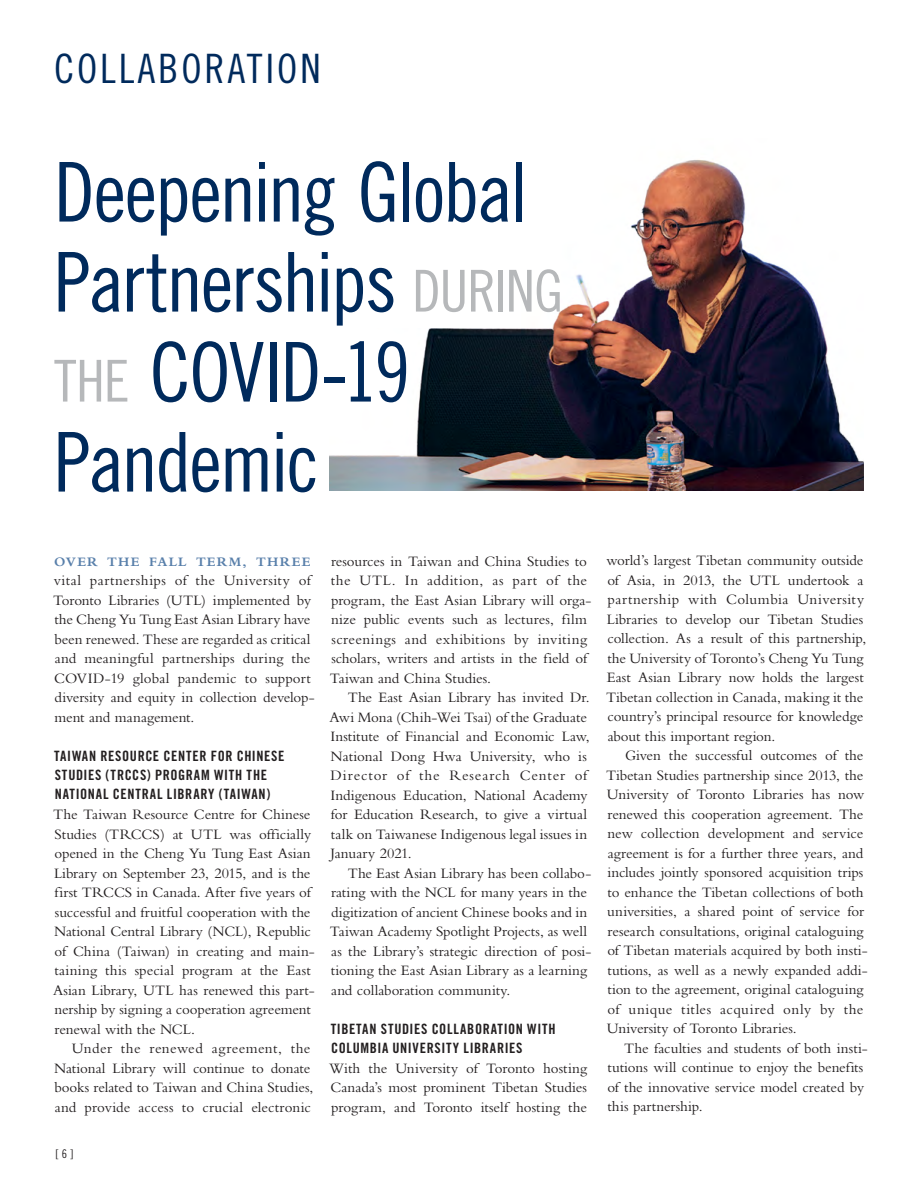
<style>
.page{position:relative;width:918px;height:1188px;background:#fff}
.page>*{position:absolute;margin:0;border:0;box-sizing:border-box;transform-origin:0 0}
.t1{font:82.5px/90px "Trade Gothic LT Std Cn 18";letter-spacing:-.03em;color:#002a5c}
.t2{font:40.5px "Trade Gothic LT Std Cn 18";letter-spacing:.07em;color:#002a5c}
.t3{font:15px/19.5px "Bembo";color:#231f20}
.t4{font:14.25px/19.5px "Trade Gothic LT Std Bd Cn 20";letter-spacing:.05em;color:#231f20}
.t5{font:700 13.5px "Bembo";letter-spacing:.09em;color:#587faa}
.t6{font:12px "Trade Gothic LT Std Cn 18";color:#231f20}
.s1{font-size:57.75px;color:#b6b8ba}
</style>
<div class="page">
<img style="left:330px;top:159px;width:534px;height:331px">
<h2 class="t2" style="left:54px;top:45px;width:268px">COLLABORATION</h2>
<h1 class="t1" style="left:54px;top:146px;width:510px">Deepening Global<br>Partnerships <span class="s1">DURING<br>THE</span> COVID-19<br>Pandemic</h1>
<p class="t5" style="left:54px;top:554px;width:258px">OVER THE FALL TERM, THREE</p>
<p class="t3" style="left:53px;top:570px;width:263px">vital partnerships of the University of Toronto Libraries (UTL) implemented by the Cheng Yu Tung East Asian Library have been renewed. These are regarded as critical and meaningful partnerships during the COVID-19 global pandemic to support diversity and equity in collection develop&shy;ment and management.</p>
<p class="t4" style="left:54px;top:746px;width:232px">TAIWAN RESOURCE CENTER FOR CHINESE<br>STUDIES (TRCCS) PROGRAM WITH THE<br>NATIONAL CENTRAL LIBRARY (TAIWAN)</p>
<p class="t3" style="left:53px;top:804px;width:263px">The Taiwan Resource Centre for Chinese Studies (TRCCS) at UTL was officially opened in the Cheng Yu Tung East Asian Library on September 23, 2015, and is the first TRCCS in Canada. After five years of successful and fruitful cooperation with the National Central Library (NCL), Republic of China (Taiwan) in creating and main&shy;taining this special program at the East Asian Library, UTL has renewed this part&shy;nership by signing a cooperation agreement renewal with the NCL.</p>
<p class="t3" style="left:54px;top:1038px;width:261px;text-indent:18px">Under the renewed agreement, the National Library will continue to donate books related to Taiwan and China Studies, and provide access to crucial electronic</p>
<p class="t6" style="left:56px;top:1147px;width:19px">[ 6 ]</p>
<p class="t3" style="left:330px;top:551px;width:263px">resources in Taiwan and China Studies to the UTL. In addition, as part of the program, the East Asian Library will orga&shy;nize public events such as lectures, film screenings and exhibitions by inviting scholars, writers and artists in the field of Taiwan and China Studies.</p>
<p class="t3" style="left:330px;top:687px;width:262px;text-indent:18px">The East Asian Library has invited Dr.<br>Awi Mona (Chih-Wei Tsai) of the Graduate Institute of Financial and Economic Law, National Dong Hwa University, who is Director of the Research Center of Indigenous Education, National Academy for Education Research, to give a virtual talk on Taiwanese Indigenous legal issues in January 2021.</p>
<p class="t3" style="left:330px;top:863px;width:263px;text-indent:18px">The East Asian Library has been collabo&shy;rating with the NCL for many years in the digitization of ancient Chinese books and in Taiwan Academy Spotlight Projects, as well as the Library’s strategic direction of posi&shy;tioning the East Asian Library as a learning and collaboration community.</p>
<p class="t4" style="left:331px;top:1019px;width:226px">TIBETAN STUDIES COLLABORATION WITH<br>COLUMBIA UNIVERSITY LIBRARIES</p>
<p class="t3" style="left:329px;top:1058px;width:259px;text-align:justify">With the University of Toronto hosting Canada’s most prominent Tibetan Studies program, and Toronto itself hosting the</p>
<p class="t3" style="left:606px;top:551px;width:262px">world’s largest Tibetan community outside of Asia, in 2013, the UTL undertook a partnership with Columbia University Libraries to develop our Tibetan Studies collection. As a result of this partnership, the University of Toronto’s Cheng Yu Tung East Asian Library now holds the largest Tibetan collection in Canada, making it the country’s principal resource for knowledge about this important region.</p>
<p class="t3" style="left:606px;top:746px;width:263px;text-indent:19px">Given the successful outcomes of the Tibetan Studies partnership since 2013, the University of Toronto Libraries has now renewed this cooperation agreement. The new collection development and service agreement is for a further three years, and includes jointly sponsored acquisition trips to enhance the Tibetan collections of both universities, a shared point of service for research consultations, original cataloguing of Tibetan materials acquired by both insti&shy;tutions, as well as a newly expanded addi&shy;tion to the agreement, original cataloguing of unique titles acquired only by the University of Toronto Libraries.</p>
<p class="t3" style="left:607px;top:1038px;width:262px;text-indent:17px">The faculties and students of both insti&shy;tutions will continue to enjoy the benefits of the innovative service model created by this partnership.</p>
</div>
